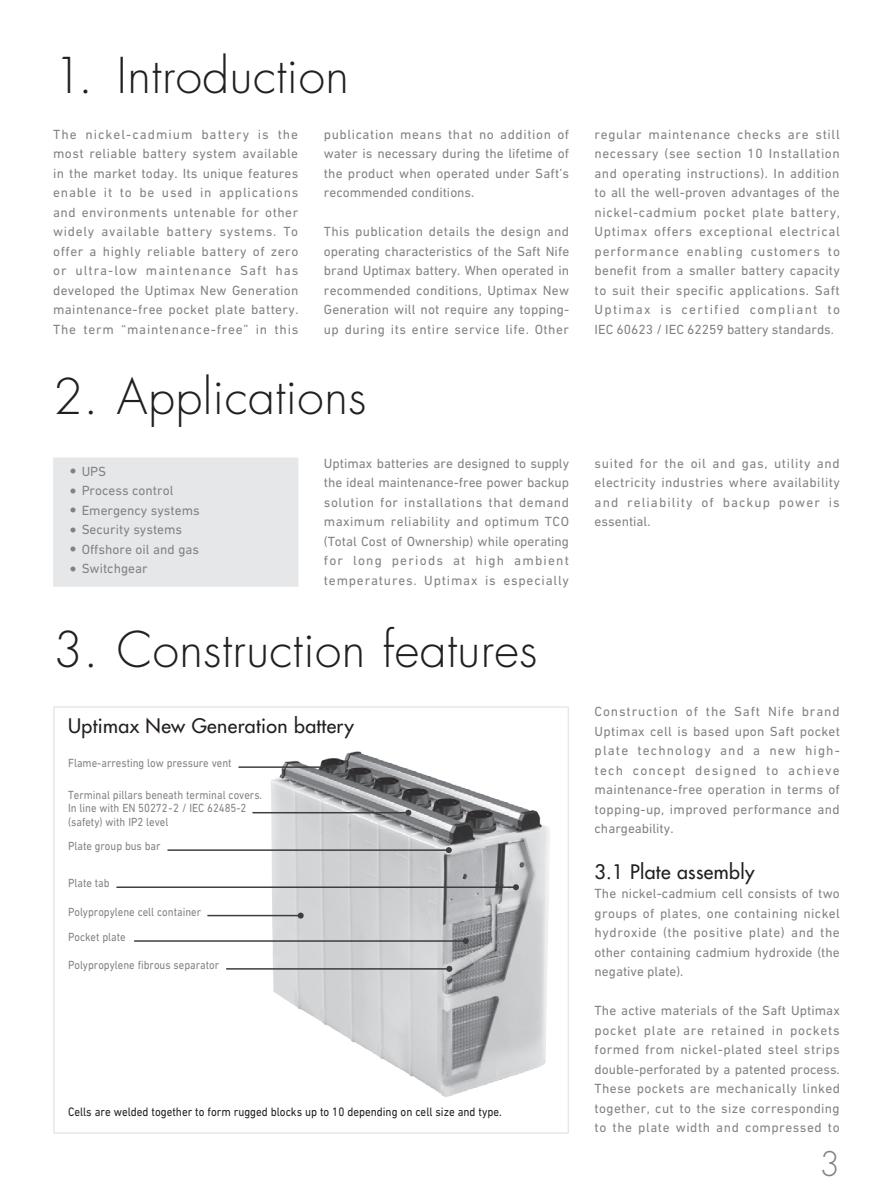
<style>
.page{position:relative;width:893px;height:1191px;background:#fff}
.page>*{position:absolute;margin:0;border:0;box-sizing:border-box;transform-origin:0 0}
.titles{font:300 48px "Futura Std";letter-spacing:.01em;color:#231f20}
.t1{font:300 33px "Futura Std";color:#808285}
.Sub_title{font:500 19.5px "Futura Std";letter-spacing:.02em;color:#231f20}
.Body_Text{font:13.5px/19.5px "DIN Next LT Pro";letter-spacing:.025em;color:#808285;text-align:justify}
.Body_Text-2{font:13.5px "DIN Next LT Pro";color:#808285}
.t2{font:12.45px "DIN Next LT Pro";color:#231f20;scale:.9 1}
.t3{font:12px/13.5px "DIN Next LT Pro";color:#808285;scale:.9 1}
.s1{font-size:19.5px}
</style>
<div class="page">
<div style="left:53px;top:706px;width:516px;height:427px;border:2px solid #e6e7e9"></div>
<img style="left:246px;top:751px;width:304px;height:346px">
<div style="left:55px;top:459px;width:242px;height:126px;background:#e6e7e9"></div>
<div style="left:53px;top:457px;width:245px;height:130px;border:3px solid #e6e7e9"></div>
<hr style="left:168px;top:849px;width:281px;height:2px;background:#3e3e3f">
<svg style="left:446px;top:847px;width:6px;height:6px"></svg>
<hr style="left:227px;top:968px;width:222px;height:1px;background:#3e3e3f">
<svg style="left:446px;top:966px;width:6px;height:6px"></svg>
<hr style="left:117px;top:886px;width:399px;height:2px;background:#3e3e3f">
<svg style="left:513px;top:884px;width:6px;height:6px"></svg>
<hr style="left:253px;top:812px;width:155px;height:1px;background:#3e3e3f">
<svg style="left:405px;top:809px;width:6px;height:6px"></svg>
<hr style="left:239px;top:766px;width:95px;height:2px;background:#3e3e3f">
<svg style="left:331px;top:764px;width:6px;height:6px"></svg>
<hr style="left:135px;top:940px;width:331px;height:1px;background:#3e3e3f">
<svg style="left:463px;top:938px;width:6px;height:6px"></svg>
<hr style="left:208px;top:914px;width:93px;height:2px;background:#3e3e3f">
<svg style="left:298px;top:912px;width:6px;height:6px"></svg>
<p class="titles" style="left:53px;top:46px;width:297px">1. Introduction</p>
<p class="Body_Text" style="left:53px;top:124px;width:247px">The nickel-cadmium battery is the most reliable battery system available in the market today. Its unique features enable it to be used in applications and environments untenable for other widely available battery systems. To offer a highly reliable battery of zero or ultra-low maintenance Saft has developed the Uptimax New Generation maintenance-free pocket plate battery.<br>The term “maintenance-free” in this</p>
<p class="Body_Text" style="left:324px;top:124px;width:247px">publication means that no addition of water is necessary during the lifetime of the product when operated under Saft’s recommended conditions.</p>
<p class="Body_Text" style="left:324px;top:222px;width:247px">This publication details the design and operating characteristics of the Saft Nife brand Uptimax battery. When operated in recommended conditions, Uptimax New Generation will not require any topping&shy;up during its entire service life. Other</p>
<p class="Body_Text" style="left:595px;top:124px;width:247px">regular maintenance checks are still necessary (see section 10 Installation and operating instructions). In addition to all the well-proven advantages of the nickel-cadmium pocket plate battery, Uptimax offers exceptional electrical performance enabling customers to benefit from a smaller battery capacity to suit their specific applications. Saft Uptimax is certified compliant to IEC 60623 / IEC 62259 battery standards.</p>
<p class="titles" style="left:53px;top:367px;width:315px">2. Applications</p>
<p class="Body_Text" style="left:324px;top:453px;width:247px">Uptimax batteries are designed to supply the ideal maintenance-free power backup solution for installations that demand maximum reliability and optimum TCO (Total Cost of Ownership) while operating for long periods at high ambient temperatures. Uptimax is especially</p>
<p class="Body_Text" style="left:595px;top:453px;width:247px">suited for the oil and gas, utility and electricity industries where availability and reliability of backup power is essential.</p>
<p class="titles" style="left:53px;top:620px;width:486px">3. Construction features</p>
<p class="Body_Text" style="left:69px;top:461px;width:39px"><span class="s1">•</span> UPS</p>
<p class="Body_Text-2" style="left:69px;top:483px;width:106px"><span class="s1">•</span> Process control</p>
<p class="Body_Text-2" style="left:69px;top:502px;width:132px"><span class="s1">•</span> Emergency systems</p>
<p class="Body_Text-2" style="left:69px;top:522px;width:115px"><span class="s1">•</span> Security systems</p>
<p class="Body_Text-2" style="left:69px;top:541px;width:132px"><span class="s1">•</span> Offshore oil and gas</p>
<p class="Body_Text-2" style="left:69px;top:561px;width:80px"><span class="s1">•</span> Switchgear</p>
<p class="Sub_title" style="left:68px;top:713px;width:288px">Uptimax New Generation battery</p>
<p class="Body_Text" style="left:595px;top:702px;width:247px">Construction of the Saft Nife brand Uptimax cell is based upon Saft pocket plate technology and a new high&shy;tech concept designed to achieve maintenance-free operation in terms of topping-up, improved performance and chargeability.</p>
<p class="Sub_title" style="left:595px;top:859px;width:161px">3.1 Plate assembly</p>
<p class="Body_Text" style="left:595px;top:883px;width:247px">The nickel-cadmium cell consists of two groups of plates, one containing nickel hydroxide (the positive plate) and the other containing cadmium hydroxide (the negative plate).</p>
<p class="Body_Text" style="left:595px;top:1000px;width:247px">The active materials of the Saft Uptimax pocket plate are retained in pockets formed from nickel-plated steel strips double-perforated by a patented process.<br>These pockets are mechanically linked together, cut to the size corresponding to the plate width and compressed to</p>
<p class="t3" style="left:68px;top:756px;width:183px">Flame-arresting low pressure vent</p>
<p class="t3" style="left:68px;top:787px;width:217px">Terminal pillars beneath terminal covers.<br>In line with EN 50272-2 / IEC 62485-2 (safety) with IP2 level</p>
<p class="t3" style="left:68px;top:839px;width:104px">Plate group bus bar</p>
<p class="t3" style="left:68px;top:875px;width:48px">Plate tab</p>
<p class="t3" style="left:68px;top:904px;width:149px">Polypropylene cell container</p>
<p class="t3" style="left:68px;top:930px;width:66px">Pocket plate</p>
<p class="t3" style="left:68px;top:958px;width:170px">Polypropylene fibrous separator</p>
<p class="t2" style="left:68px;top:1105px;width:483px">Cells are welded together to form rugged blocks up to 10 depending on cell size and type.</p>
<p class="t1" style="left:819px;top:1143px;width:22px">3</p>
</div>
